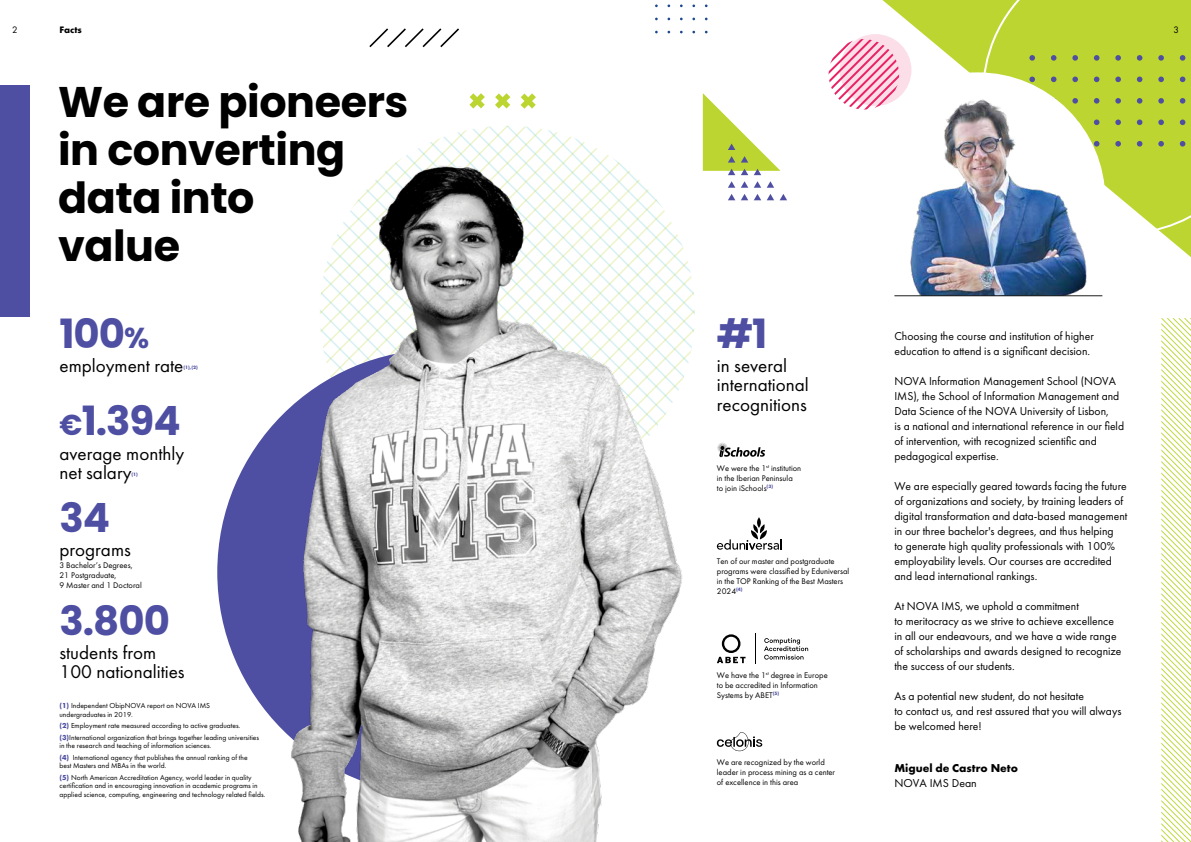
<style>
.page{position:relative;width:1191px;height:842px;background:#fff}
.page>*{position:absolute;margin:0;border:0;box-sizing:border-box;transform-origin:0 0}
.t1{font:700 42.8px/48px "Poppins";letter-spacing:-.01em;color:#000}
.t2{font:700 40.3px "Poppins";letter-spacing:-.025em;color:#4e4fa2}
.t3{font:19.1px/19.3px "Futura PT";color:#000}
.t4{font:11.9px/15px "Futura PT";color:#000}
.t5{font:700 11.9px "Futura PT";color:#000}
.t6{font:700 9.7px "Futura PT";color:#000}
.t7{font:9.7px "Futura PT";color:#000}
.t8{font:8.5px/10px "Futura PT";color:#000}
.t9{font:7.5px/11.5px "Futura PT";color:#000}
.t10{font:700 5px "Futura PT";color:#4e4fa2}
.s1{font-size:28.8px}
.s2{font-weight:700;color:#4e4fa2}
</style>
<div class="page">
<div style="left:0;top:86px;width:30px;height:231px;background:#4e4fa2"></div>
<svg style="left:881px;top:0;width:310px;height:257px"></svg>
<svg style="left:961px;top:0;width:230px;height:255px;background:#c1d646"></svg>
<div style="left:839px;top:34px;width:72px;height:72px;background:#fbdee7;border-radius:50%"></div>
<svg style="left:828px;top:39px;width:71px;height:71px"></svg>
<svg style="left:1161px;top:318px;width:30px;height:524px"></svg>
<svg style="left:369px;top:28px;width:90px;height:19px"></svg>
<svg style="left:746px;top:194px;width:41px;height:6px"></svg>
<svg style="left:746px;top:181px;width:28px;height:7px"></svg>
<svg style="left:746px;top:136px;width:34px;height:39px"></svg>
<svg style="left:746px;top:517px;width:35px;height:33px"></svg>
<hr style="left:755px;top:633px;width:1px;height:31px;background:#000">
<svg style="left:764px;top:638px;width:44px;height:22px"></svg>
<svg style="left:746px;top:447px;width:19px;height:10px"></svg>
<svg style="left:746px;top:734px;width:16px;height:15px"></svg>
<div style="left:850px;top:72px;width:255px;height:255px;background:#fff;border-radius:50%"></div>
<img style="left:904px;top:87px;width:198px;height:208px">
<hr style="left:894px;top:295px;width:208px;height:1px;background:#1d1d1b">
<img style="left:217px;top:93px;width:529px;height:749px">
<p class="t7" style="left:12px;top:24px;width:7px">2</p>
<p class="t6" style="left:60px;top:24px;width:24px">Facts</p>
<p class="t7" style="left:1173px;top:24px;width:7px">3</p>
<h1 class="t1" style="left:58px;top:79px;width:352px">We are pioneers in converting data into<br>value</h1>
<h2 class="t2" style="left:59px;top:311px;width:91px">100<span class="s1">%</span></h2>
<h3 class="t3" style="left:59px;top:356px;width:125px">employment rate</h3>
<p class="t10" style="left:183px;top:364px;width:16px">(1),(2)</p>
<h2 class="t2" style="left:59px;top:398px;width:123px"><span class="s1">€</span>1.394</h2>
<h3 class="t3" style="left:59px;top:443px;width:126px">average monthly net salary</h3>
<p class="t10" style="left:131px;top:471px;width:8px">(1)</p>
<h2 class="t2" style="left:59px;top:494px;width:52px">34</h2>
<h3 class="t3" style="left:59px;top:540px;width:73px">programs</h3>
<p class="t8" style="left:59px;top:560px;width:84px">3 Bachelor’s Degrees,<br>21 Postgraduate,<br>9 Master and 1 Doctoral</p>
<h2 class="t2" style="left:59px;top:597px;width:112px">3.800</h2>
<h3 class="t3" style="left:59px;top:643px;width:127px">students from<br>100 nationalities</h3>
<p class="t9" style="left:59px;top:701px;width:152px;line-height:8.5px"><span class="s2">(1)</span> Independent ObipNOVA report on NOVA IMS undergraduates in 2019.</p>
<p class="t9" style="left:59px;top:720px;width:201px"><span class="s2">(2)</span> Employment rate measured according to active graduates. <span class="s2">(3)</span>International organization that brings together leading universities</p>
<p class="t9" style="left:59px;top:740px;width:190px">in the research and teaching of information sciences.<br><span class="s2">(4)</span> International agency that publishes the annual ranking of the</p>
<p class="t9" style="left:59px;top:760px;width:193px">best Masters and MBAs in the world.<br><span class="s2">(5)</span> North American Accreditation Agency, world leader in quality</p>
<p class="t9" style="left:59px;top:781px;width:207px;line-height:8.5px">certification and in encouraging innovation in academic programs in applied science, computing, engineering and technology related fields.</p>
<h2 class="t2" style="left:717px;top:311px;width:52px">#1</h2>
<h3 class="t3" style="left:717px;top:356px;width:94px">in several international recognitions</h3>
<p class="t8" style="left:717px;top:463px;width:86px">We were the 1<sup>st</sup> institution in the Iberian Peninsula<br>to join iSchools<sup>(3)</sup></p>
<p class="t8" style="left:717px;top:556px;width:134px">Ten of our master and postgraduate programs were classified by Eduniversal in the TOP Ranking of the Best Masters<br>2024<sup>(4)</sup></p>
<p class="t8" style="left:717px;top:670px;width:112px">We have the 1<sup>st</sup> degree in Europe to be accredited in Information<br>Systems by ABET<sup>(5)</sup></p>
<p class="t8" style="left:717px;top:757px;width:120px">We are recognized by the world leader in process mining as a center of excellence in this area</p>
<p class="t4" style="left:894px;top:328px;width:201px">Choosing the course and institution of higher education to attend is a significant decision.</p>
<p class="t4" style="left:894px;top:373px;width:231px">NOVA Information Management School (NOVA IMS), the School of Information Management and Data Science of the NOVA University of Lisbon,<br>is a national and international reference in our field of intervention, with recognized scientific and pedagogical expertise.</p>
<p class="t4" style="left:894px;top:478px;width:234px">We are especially geared towards facing the future of organizations and society, by training leaders of digital transformation and data-based management in our three bachelor's degrees, and thus helping<br>to generate high quality professionals with 100% employability levels. Our courses are accredited and lead international rankings.</p>
<p class="t4" style="left:894px;top:598px;width:229px">At NOVA IMS, we uphold a commitment<br>to meritocracy as we strive to achieve excellence in all our endeavours, and we have a wide range of scholarships and awards designed to recognize the success of our students.</p>
<p class="t4" style="left:894px;top:688px;width:228px">As a potential new student, do not hesitate<br>to contact us, and rest assured that you will always be welcomed here!</p>
<p class="t5" style="left:894px;top:760px;width:125px">Miguel de Castro Neto</p>
<p class="t4" style="left:894px;top:775px;width:84px">NOVA IMS Dean</p>
</div>
